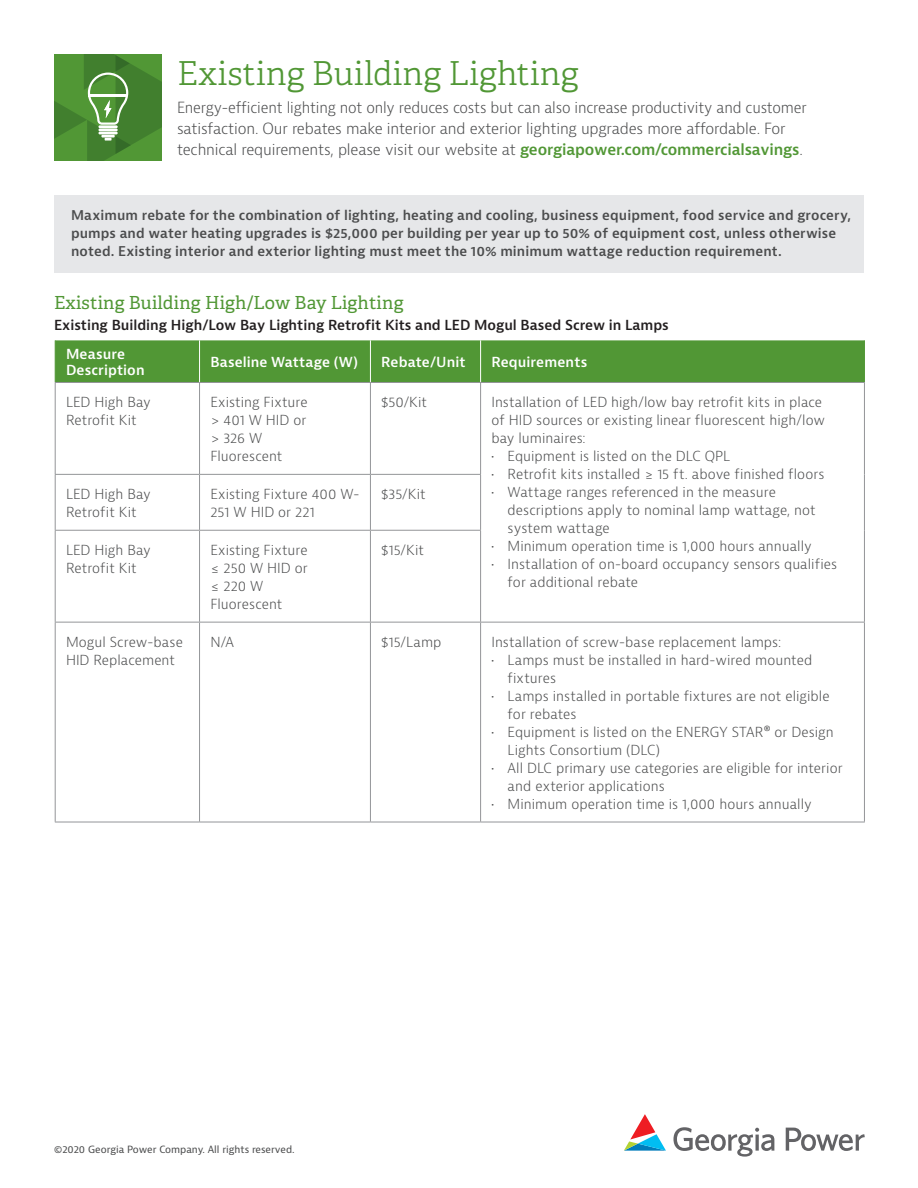
<style>
.page{position:relative;width:918px;height:1188px;background:#fff}
.page>*{position:absolute;margin:0;border:0;box-sizing:border-box;transform-origin:0 0}
.project_header{font:300 33px "Adelle";letter-spacing:.005em;color:#519735}
.project_requirements{font:18px "Adelle";letter-spacing:.01em;color:#519735}
.project_description{font:300 15px/21px "Bernina Sans";letter-spacing:-.01em;color:#4b4c4d}
.bullet_table{font:300 13.5px/18px "Bernina Sans";letter-spacing:.005em;color:#4b4c4d}
.Table_copy{font:300 13.5px/18px "Bernina Sans";letter-spacing:.005em;color:#4b4c4d}
.t1{font:600 13.5px "Bernina Sans";color:#231f20}
.Table_HEADER{font:600 13.5px/16.2px "Bernina Sans";letter-spacing:.01em;color:#fff}
.subhead{font:600 13.2px/18px "Bernina Sans";letter-spacing:.01em;color:#4b4c4d}
.t2{font:9.75px "Bernina Sans";color:#4b4c4d}
.s1{font-weight:600;color:#519735}
</style>
<div class="page">
<svg style="left:624px;top:1114px;width:42px;height:37px"></svg>
<svg style="left:673px;top:1127px;width:192px;height:30px"></svg>
<svg style="left:55px;top:54px;width:106px;height:107px;background:#52903c"></svg>
<hr style="left:89px;top:94px;width:38px;height:2px;background:#fff">
<div style="left:54px;top:195px;width:809px;height:78px;background:#e6e7e9"></div>
<div style="left:56px;top:340px;width:808px;height:42px;background:#519735"></div>
<hr style="left:199px;top:340px;width:1px;height:42px;background:#fff">
<hr style="left:370px;top:340px;width:1px;height:42px;background:#fff">
<hr style="left:480px;top:340px;width:1px;height:42px;background:#fff">
<hr style="left:55px;top:340px;width:1px;height:42px;background:#519735">
<hr style="left:864px;top:340px;width:1px;height:42px;background:#519735">
<hr style="left:55px;top:382px;width:145px;height:1px;background:#939598">
<hr style="left:200px;top:382px;width:170px;height:1px;background:#939598">
<hr style="left:370px;top:382px;width:111px;height:1px;background:#939598">
<hr style="left:481px;top:382px;width:384px;height:1px;background:#939598">
<hr style="left:55px;top:383px;width:1px;height:91px;background:#939598">
<hr style="left:199px;top:383px;width:1px;height:91px;background:#939598">
<hr style="left:370px;top:383px;width:1px;height:91px;background:#939598">
<hr style="left:480px;top:383px;width:1px;height:91px;background:#939598">
<hr style="left:864px;top:383px;width:1px;height:91px;background:#939598">
<hr style="left:864px;top:474px;width:1px;height:56px;background:#939598">
<hr style="left:864px;top:530px;width:1px;height:92px;background:#939598">
<hr style="left:481px;top:622px;width:384px;height:1px;background:#939598">
<hr style="left:864px;top:623px;width:1px;height:199px;background:#939598">
<hr style="left:481px;top:822px;width:384px;height:1px;background:#939598">
<hr style="left:55px;top:474px;width:145px;height:1px;background:#939598">
<hr style="left:55px;top:475px;width:1px;height:55px;background:#939598">
<hr style="left:200px;top:474px;width:170px;height:1px;background:#939598">
<hr style="left:199px;top:475px;width:1px;height:55px;background:#939598">
<hr style="left:370px;top:474px;width:111px;height:1px;background:#939598">
<hr style="left:370px;top:475px;width:1px;height:55px;background:#939598">
<hr style="left:480px;top:475px;width:1px;height:55px;background:#939598">
<hr style="left:55px;top:530px;width:145px;height:1px;background:#939598">
<hr style="left:55px;top:531px;width:1px;height:91px;background:#939598">
<hr style="left:200px;top:530px;width:170px;height:1px;background:#939598">
<hr style="left:199px;top:531px;width:1px;height:91px;background:#939598">
<hr style="left:370px;top:530px;width:111px;height:1px;background:#939598">
<hr style="left:370px;top:531px;width:1px;height:91px;background:#939598">
<hr style="left:480px;top:531px;width:1px;height:91px;background:#939598">
<hr style="left:55px;top:622px;width:145px;height:1px;background:#939598">
<hr style="left:55px;top:623px;width:1px;height:199px;background:#939598">
<hr style="left:200px;top:622px;width:170px;height:1px;background:#939598">
<hr style="left:199px;top:623px;width:1px;height:199px;background:#939598">
<hr style="left:370px;top:622px;width:111px;height:1px;background:#939598">
<hr style="left:370px;top:623px;width:1px;height:199px;background:#939598">
<hr style="left:480px;top:623px;width:1px;height:199px;background:#939598">
<hr style="left:55px;top:822px;width:145px;height:1px;background:#939598">
<hr style="left:200px;top:822px;width:170px;height:1px;background:#939598">
<hr style="left:370px;top:822px;width:111px;height:1px;background:#939598">
<p class="project_header" style="left:177px;top:53px;width:403px">Existing Building Lighting</p>
<p class="project_description" style="left:177px;top:97px;width:631px">Energy-efficient lighting not only reduces costs but can also increase productivity and customer satisfaction. Our rebates make interior and exterior lighting upgrades more affordable. For technical requirements, please visit our website at <span class="s1">georgiapower.com/commercialsavings</span>.</p>
<p class="subhead" style="left:71px;top:207px;width:782px">Maximum rebate for the combination of lighting, heating and cooling, business equipment, food service and grocery, pumps and water heating upgrades is $25,000 per building per year up to 50% of equipment cost, unless otherwise noted. Existing interior and exterior lighting must meet the 10% minimum wattage reduction requirement.</p>
<p class="project_requirements" style="left:54px;top:292px;width:351px">Existing Building High/Low Bay Lighting</p>
<p class="t1" style="left:54px;top:317px;width:616px">Existing Building High/Low Bay Lighting Retrofit Kits and LED Mogul Based Screw in Lamps</p>
<p class="Table_HEADER" style="left:66px;top:346px;width:80px">Measure<br>Description</p>
<p class="Table_HEADER" style="left:210px;top:354px;width:149px">Baseline Wattage (W)</p>
<p class="Table_HEADER" style="left:381px;top:354px;width:86px">Rebate/Unit</p>
<p class="Table_HEADER" style="left:491px;top:354px;width:97px">Requirements</p>
<p class="Table_copy" style="left:66px;top:393px;width:87px">LED High Bay<br>Retrofit Kit</p>
<p class="Table_copy" style="left:210px;top:393px;width:99px">Existing Fixture</p>
<p class="Table_copy" style="left:381px;top:393px;width:47px">$50/Kit</p>
<p class="bullet_table" style="left:491px;top:393px;width:335px">Installation of LED high/low bay retrofit kits in place of HID sources or existing linear fluorescent high/low bay luminaires:</p>
<p class="bullet_table" style="left:491px;top:447px;width:240px">• Equipment is listed on the DLC QPL</p>
<p class="bullet_table" style="left:491px;top:465px;width:335px">• Retrofit kits installed ≥ 15 ft. above finished floors</p>
<p class="bullet_table" style="left:508px;top:483px;width:310px;text-indent:-16px">• Wattage ranges referenced in the measure descriptions apply to nominal lamp wattage, not system wattage</p>
<p class="bullet_table" style="left:491px;top:537px;width:322px">• Minimum operation time is 1,000 hours annually</p>
<p class="bullet_table" style="left:508px;top:555px;width:331px;text-indent:-16px">• Installation of on-board occupancy sensors qualifies for additional rebate</p>
<p class="Table_copy" style="left:210px;top:411px;width:98px">&gt; 401 W HID or</p>
<p class="Table_copy" style="left:210px;top:429px;width:53px">&gt; 326 W</p>
<p class="Table_copy" style="left:210px;top:447px;width:74px">Fluorescent</p>
<p class="Table_copy" style="left:66px;top:485px;width:87px">LED High Bay<br>Retrofit Kit</p>
<p class="Table_copy" style="left:210px;top:485px;width:151px">Existing Fixture 400 W-</p>
<p class="Table_copy" style="left:381px;top:485px;width:46px">$35/Kit</p>
<p class="Table_copy" style="left:210px;top:503px;width:106px">251 W HID or 221</p>
<p class="Table_copy" style="left:66px;top:541px;width:87px">LED High Bay<br>Retrofit Kit</p>
<p class="Table_copy" style="left:210px;top:541px;width:99px">Existing Fixture</p>
<p class="Table_copy" style="left:381px;top:541px;width:44px">$15/Kit</p>
<p class="Table_copy" style="left:210px;top:559px;width:99px">≤ 250 W HID or</p>
<p class="Table_copy" style="left:210px;top:577px;width:55px">≤ 220 W</p>
<p class="Table_copy" style="left:210px;top:595px;width:74px">Fluorescent</p>
<p class="Table_copy" style="left:66px;top:633px;width:119px">Mogul Screw-base<br>HID Replacement</p>
<p class="Table_copy" style="left:210px;top:633px;width:25px">N/A</p>
<p class="Table_copy" style="left:381px;top:633px;width:62px">$15/Lamp</p>
<p class="bullet_table" style="left:491px;top:633px;width:291px">Installation of screw-base replacement lamps:</p>
<p class="bullet_table" style="left:508px;top:651px;width:306px;text-indent:-16px">• Lamps must be installed in hard-wired mounted fixtures</p>
<p class="bullet_table" style="left:508px;top:687px;width:324px;text-indent:-16px">• Lamps installed in portable fixtures are not eligible for rebates</p>
<p class="bullet_table" style="left:508px;top:723px;width:328px;text-indent:-16px">• Equipment is listed on the ENERGY STAR® or Design<br>Lights Consortium (DLC)</p>
<p class="bullet_table" style="left:508px;top:759px;width:337px;text-indent:-16px">• All DLC primary use categories are eligible for interior and exterior applications</p>
<p class="bullet_table" style="left:491px;top:795px;width:322px">• Minimum operation time is 1,000 hours annually</p>
<p class="t2" style="left:54px;top:1143px;width:242px">©2020 Georgia Power Company. All rights reserved.</p>
</div>
